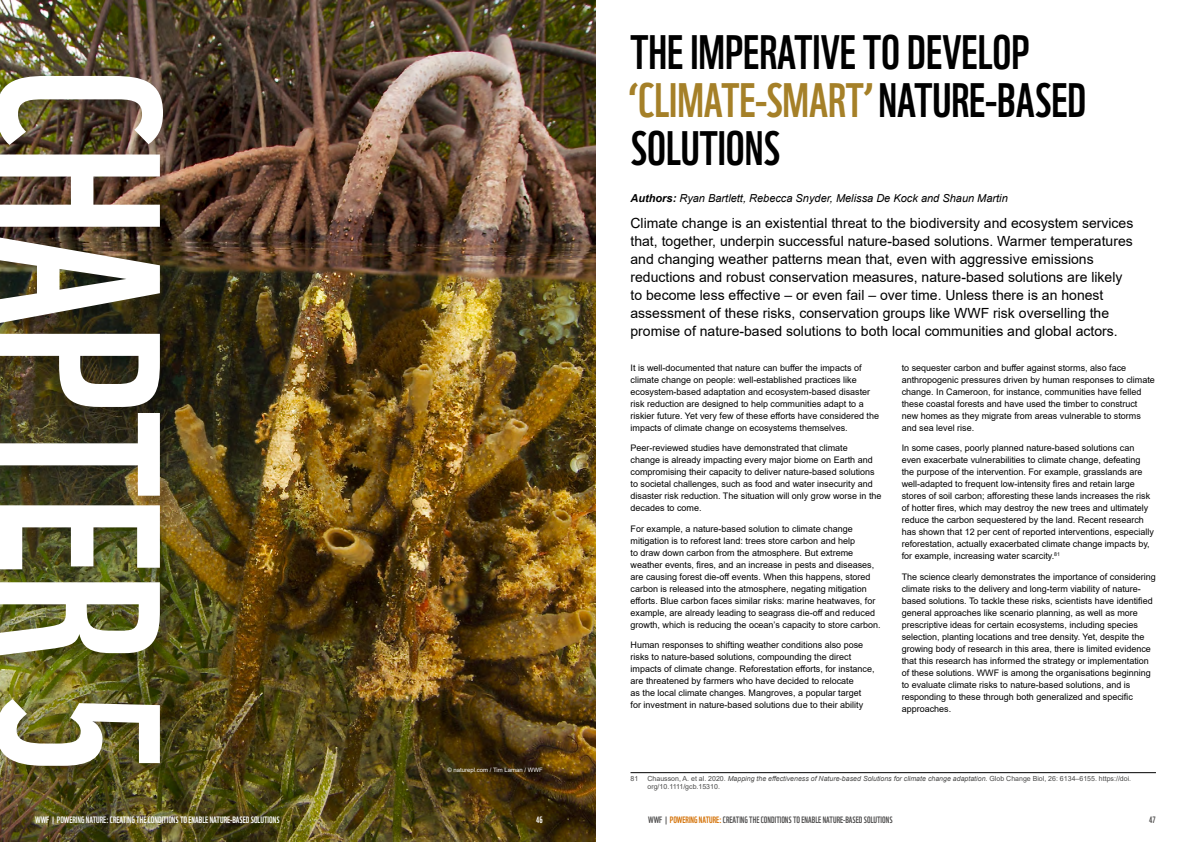
<style>
.page{position:relative;width:1191px;height:842px;background:#fff}
.page>*{position:absolute;margin:0;border:0;box-sizing:border-box;transform-origin:0 0}
.t1{font:223px "WWF";color:#fff}
.t2{font:47px/48px "WWF";color:#000}
.t3{font:14px/18px "Arial";color:#000}
.t4{font:italic 11px "Arial";color:#000}
.t5{font:9px/12px "Arial";color:#000}
.t6{font:9px "WWF";color:#504f4f}
.t7{font:9px "WWF";color:#fff}
.t8{font:7px/8.4px "Arial";color:#4a4a49}
.t9{font:6px "Arial";color:#fff}
.s1{color:#a58028}
.s2{font-weight:700}
.s3{font-style:italic}
.s4{color:#d47106}
</style>
<div class="page">
<img style="left:0;top:0;width:595px;height:842px">
<div style="left:0;top:81px;width:172px;height:695px;background:#000;opacity:.2"></div>
<hr style="left:630px;top:772px;width:526px;height:1px;background:#000">
<h1 class="t1" style="left:254px;top:68px;width:707px;rotate:90deg">CHAPTER5</h1>
<p class="t9" style="left:447px;top:766px;width:97px">© naturepl.com / Tim Laman / WWF</p>
<p class="t7" style="left:35px;top:813px;width:246px">WWF | POWERING NATURE: CREATING THE CONDITIONS TO ENABLE NATURE-BASED SOLUTIONS</p>
<p class="t7" style="left:536px;top:813px;width:8px">46</p>
<h2 class="t2" style="left:630px;top:23px;width:457px">THE IMPERATIVE TO DEVELOP <span class="s1">‘CLIMATE-SMART’</span> NATURE-BASED<br>SOLUTIONS</h2>
<p class="t4" style="left:630px;top:191px;width:379px"><span class="s2">Authors:</span> Ryan Bartlett, Rebecca Snyder, Melissa De Kock and Shaun Martin</p>
<p class="t3" style="left:630px;top:214px;width:504px">Climate change is an existential threat to the biodiversity and ecosystem services that, together, underpin successful nature-based solutions. Warmer temperatures and changing weather patterns mean that, even with aggressive emissions reductions and robust conservation measures, nature-based solutions are likely to become less effective – or even fail – over time. Unless there is an honest assessment of these risks, conservation groups like WWF risk overselling the promise of nature-based solutions to both local communities and global actors.</p>
<p class="t5" style="left:630px;top:361px;width:250px">It is well-documented that nature can buffer the impacts of climate change on people: well-established practices like ecosystem-based adaptation and ecosystem-based disaster risk reduction are designed to help communities adapt to a riskier future. Yet very few of these efforts have considered the impacts of climate change on ecosystems themselves.</p>
<p class="t5" style="left:630px;top:442px;width:252px">Peer-reviewed studies have demonstrated that climate<br>change is already impacting every major biome on Earth and compromising their capacity to deliver nature-based solutions to societal challenges, such as food and water insecurity and disaster risk reduction. The situation will only grow worse in the decades to come.</p>
<p class="t5" style="left:630px;top:522px;width:251px">For example, a nature-based solution to climate change mitigation is to reforest land: trees store carbon and help<br>to draw down carbon from the atmosphere. But extreme weather events, fires, and an increase in pests and diseases, are causing forest die-off events. When this happens, stored carbon is released into the atmosphere, negating mitigation efforts. Blue carbon faces similar risks: marine heatwaves, for example, are already leading to seagrass die-off and reduced growth, which is reducing the ocean’s capacity to store carbon.</p>
<p class="t5" style="left:630px;top:639px;width:245px">Human responses to shifting weather conditions also pose risks to nature-based solutions, compounding the direct impacts of climate change. Reforestation efforts, for instance, are threatened by farmers who have decided to relocate<br>as the local climate changes. Mangroves, a popular target<br>for investment in nature-based solutions due to their ability</p>
<p class="t5" style="left:901px;top:361px;width:255px">to sequester carbon and buffer against storms, also face anthropogenic pressures driven by human responses to climate change. In Cameroon, for instance, communities have felled these coastal forests and have used the timber to construct new homes as they migrate from areas vulnerable to storms and sea level rise.</p>
<p class="t5" style="left:901px;top:442px;width:254px">In some cases, poorly planned nature-based solutions can even exacerbate vulnerabilities to climate change, defeating the purpose of the intervention. For example, grasslands are well-adapted to frequent low-intensity fires and retain large stores of soil carbon; afforesting these lands increases the risk of hotter fires, which may destroy the new trees and ultimately reduce the carbon sequestered by the land. Recent research has shown that 12 per cent of reported interventions, especially reforestation, actually exacerbated climate change impacts by, for example, increasing water scarcity.<sup>81</sup></p>
<p class="t5" style="left:901px;top:571px;width:256px">The science clearly demonstrates the importance of considering climate risks to the delivery and long-term viability of nature&shy;based solutions. To tackle these risks, scientists have identified general approaches like scenario planning, as well as more prescriptive ideas for certain ecosystems, including species selection, planting locations and tree density. Yet, despite the growing body of research in this area, there is limited evidence that this research has informed the strategy or implementation of these solutions. WWF is among the organisations beginning to evaluate climate risks to nature-based solutions, and is responding to these through both generalized and specific approaches.</p>
<p class="t8" style="left:630px;top:774px;width:9px">81</p>
<p class="t8" style="left:647px;top:774px;width:485px">Chausson, A. et al. 2020. <span class="s3">Mapping the effectiveness of Nature-based Solutions for climate change adaptation</span>. Glob Change Biol, 26: 6134–6155. https://doi. org/10.1111/gcb.15310.</p>
<p class="t6" style="left:648px;top:813px;width:246px">WWF | <span class="s4">POWERING NATURE:</span> CREATING THE CONDITIONS TO ENABLE NATURE-BASED SOLUTIONS</p>
<p class="t6" style="left:1149px;top:813px;width:8px">47</p>
</div>
